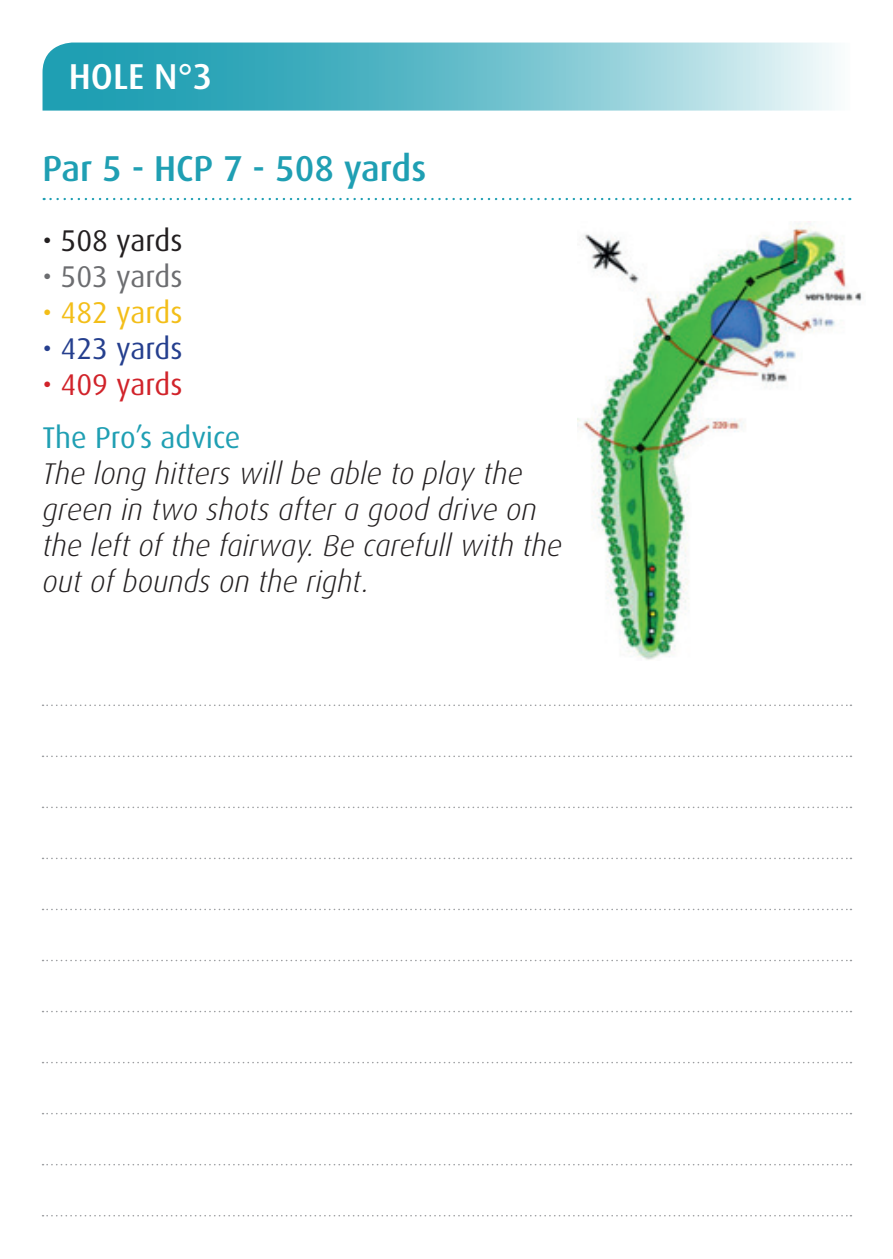
<style>
.page{position:relative;width:893px;height:1259px;background:#fff}
.page>*{position:absolute;margin:0;border:0;box-sizing:border-box;transform-origin:0 0}
.t1{font:500 36px "Dax";color:#1f9fb3}
.t2{font:500 36px "Dax";color:#fff}
.t3{font:italic 300 30px/36px "Dax";color:#231f20}
.t4{font:30px "Dax";color:#1f9fb3}
.t5{font:30px "Dax";color:#231f20}
.t6{font:30px "Dax";color:#6c6d70}
.t7{font:30px "Dax";color:#f3be18}
.t8{font:30px "Dax";color:#253f8e}
.t9{font:30px "Dax";color:#d1232a}
</style>
<div class="page">
<svg style="left:43px;top:43px;width:792px;height:68px;background:#6dc0cd"></svg>
<svg style="left:43px;top:755px;width:808px;height:2px"></svg>
<svg style="left:43px;top:704px;width:808px;height:2px"></svg>
<svg style="left:43px;top:806px;width:808px;height:2px"></svg>
<svg style="left:43px;top:857px;width:808px;height:2px"></svg>
<svg style="left:43px;top:908px;width:808px;height:2px"></svg>
<svg style="left:43px;top:959px;width:808px;height:2px"></svg>
<svg style="left:43px;top:1010px;width:808px;height:2px"></svg>
<svg style="left:43px;top:1062px;width:808px;height:1px"></svg>
<svg style="left:43px;top:1113px;width:808px;height:1px"></svg>
<svg style="left:43px;top:1164px;width:808px;height:1px"></svg>
<svg style="left:43px;top:1215px;width:808px;height:1px"></svg>
<svg style="left:44px;top:198px;width:806px;height:2px"></svg>
<img style="left:577px;top:221px;width:285px;height:439px">
<p class="t2" style="left:69px;top:57px;width:145px">HOLE N°3</p>
<p class="t1" style="left:43px;top:148px;width:385px">Par 5 - HCP 7 - 508 yards</p>
<p class="t5" style="left:43px;top:224px;width:142px">• 508 yards</p>
<p class="t6" style="left:43px;top:260px;width:142px">• 503 yards</p>
<p class="t7" style="left:43px;top:296px;width:142px">• 482 yards</p>
<p class="t8" style="left:43px;top:332px;width:142px">• 423 yards</p>
<p class="t9" style="left:43px;top:368px;width:142px">• 409 yards</p>
<p class="t4" style="left:43px;top:421px;width:200px">The Pro’s advice</p>
<p class="t3" style="left:43px;top:456px;width:521px">The long hitters will be able to play the green in two shots after a good drive on the left of the fairway. Be carefull with the out of bounds on the right.</p>
</div>
